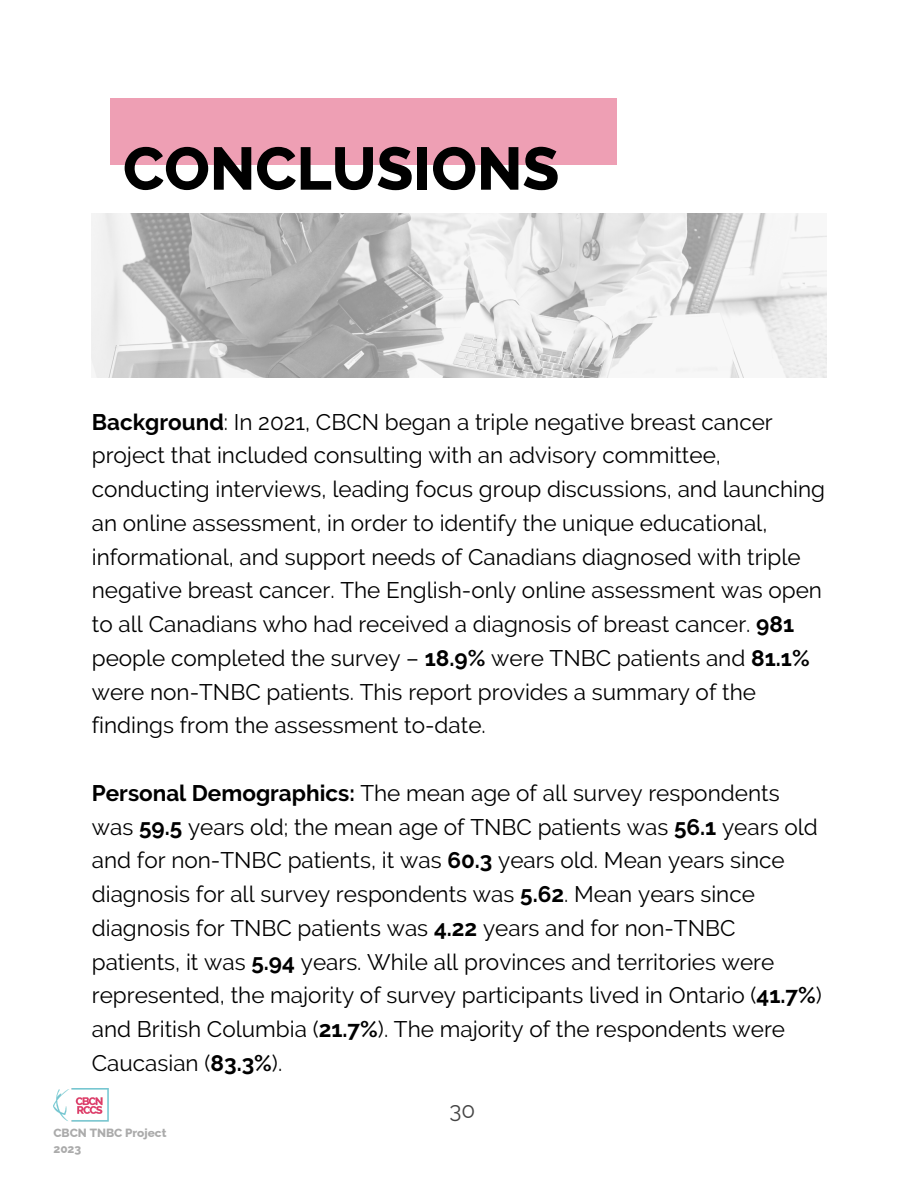
<style>
.page{position:relative;width:918px;height:1188px;background:#fff}
.page>*{position:absolute;margin:0;border:0;box-sizing:border-box;transform-origin:0 0}
.t1{font:800 60px "Raleway";color:#000}
.t2{font:22.5px/33.8px "Raleway";color:#000}
.t3{font:22.5px "Raleway";color:#454545}
.t4{font:800 11.85px "Raleway";color:#ababab}
.s1{font-weight:700}
</style>
<div class="page">
<div style="left:110px;top:98px;width:506px;height:67px;background:#ee9fb4"></div>
<img style="left:92px;top:214px;width:734px;height:163px">
<img style="left:53px;top:1089px;width:56px;height:33px">
<p class="t1" style="left:123px;top:133px;width:438px">CONCLUSIONS</p>
<p class="t2" style="left:92px;top:405px;width:735px"><span class="s1">Background</span>: In 2021, CBCN began a triple negative breast cancer project that included consulting with an advisory committee, conducting interviews, leading focus group discussions, and launching an online assessment, in order to identify the unique educational, informational, and support needs of Canadians diagnosed with triple negative breast cancer. The English-only online assessment was open to all Canadians who had received a diagnosis of breast cancer. <span class="s1">981 </span>people completed the survey – <span class="s1">18.9%</span> were TNBC patients and <span class="s1">81.1% </span>were non-TNBC patients. This report provides a summary of the findings from the assessment to-date.</p>
<p class="t2" style="left:92px;top:776px;width:732px"><span class="s1">Personal Demographics:</span> The mean age of all survey respondents was <span class="s1">59.5</span> years old; the mean age of TNBC patients was <span class="s1">56.1</span> years old and for non-TNBC patients, it was <span class="s1">60.3</span> years old. Mean years since diagnosis for all survey respondents was <span class="s1">5.62</span>. Mean years since diagnosis for TNBC patients was <span class="s1">4.22</span> years and for non-TNBC patients, it was <span class="s1">5.94</span> years. While all provinces and territories were represented, the majority of survey participants lived in Ontario (<span class="s1">41.7%</span>) and British Columbia (<span class="s1">21.7%</span>). The majority of the respondents were Caucasian (<span class="s1">83.3%</span>).</p>
<p class="t4" style="left:53px;top:1126px;width:115px">CBCN TNBC Project</p>
<p class="t4" style="left:53px;top:1142px;width:29px">2023</p>
<p class="t3" style="left:449px;top:1096px;width:27px">30</p>
</div>
